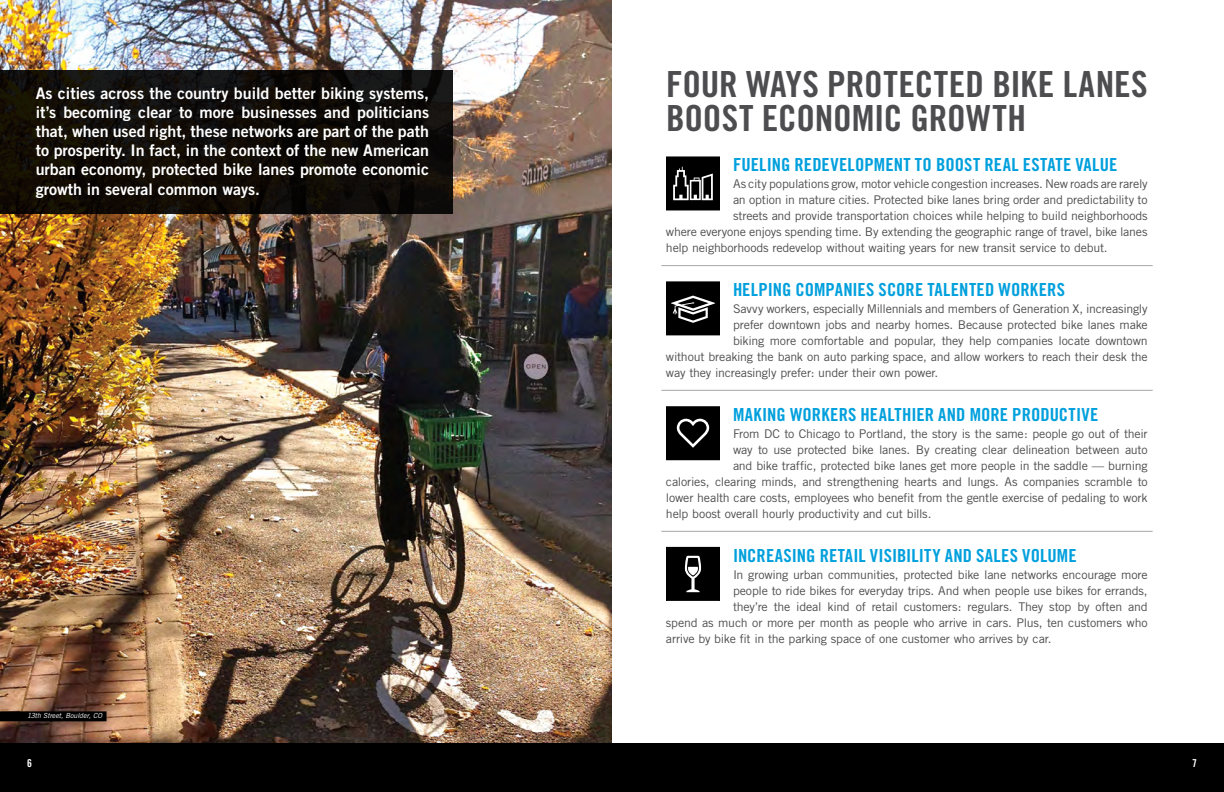
<style>
.page{position:relative;width:1224px;height:792px;background:#fff}
.page>*{position:absolute;margin:0;border:0;box-sizing:border-box;transform-origin:0 0}
.t1{font:36px/34px "Trade Gothic Bold Cond Twenty";color:#4d4d4f}
.t2{font:18px "Trade Gothic Bold Cond Twenty";letter-spacing:.01em;color:#00a0dd}
.t3{font:16px/19.2px "Trade Gothic Bold Two";color:#fff;text-align:justify}
.t4{font:12px "Trade Gothic";letter-spacing:-.015em;color:#4d4d4f;scale:1.04 1}
.t5{font:10.9px "Trade Gothic Bold Cond Twenty";color:#fff}
.t6{font:italic 7px "Trade Gothic";letter-spacing:-.005em;color:#fff}
</style>
<div class="page">
<div style="left:0;top:743px;width:1224px;height:49px;background:#000"></div>
<hr style="left:661px;top:265px;width:492px;height:1px;background:#a9a8a9">
<hr style="left:661px;top:390px;width:492px;height:1px;background:#a9a8a9">
<hr style="left:661px;top:531px;width:492px;height:1px;background:#a9a8a9">
<img style="left:0;top:0;width:612px;height:743px">
<div style="left:0;top:70px;width:453px;height:143px;background:linear-gradient(to bottom,#12100d,#0f0903)"></div>
<div style="left:666px;top:282px;width:54px;height:53px;background:#000"></div>
<div style="left:666px;top:281px;width:54px;height:54px;border:1px solid #000"></div>
<svg style="left:671px;top:296px;width:44px;height:27px"></svg>
<div style="left:666px;top:547px;width:54px;height:53px;background:#000"></div>
<div style="left:666px;top:547px;width:54px;height:54px;border:1px solid #000"></div>
<svg style="left:685px;top:556px;width:16px;height:36px"></svg>
<div style="left:666px;top:407px;width:54px;height:53px;background:#000"></div>
<div style="left:666px;top:406px;width:54px;height:54px;border:1px solid #000"></div>
<svg style="left:677px;top:419px;width:32px;height:29px"></svg>
<div style="left:666px;top:157px;width:54px;height:53px;background:#000"></div>
<div style="left:666px;top:156px;width:54px;height:54px;border:1px solid #000"></div>
<svg style="left:673px;top:167px;width:40px;height:33px"></svg>
<div style="left:0;top:711px;width:107px;height:10px;background:#000"></div>
<p class="t3" style="left:36px;top:83px;width:395px">As cities across the country build better biking systems, it’s becoming clear to more businesses and politicians that, when used right, these networks are part of the path to prosperity. In fact, in the context of the new American urban economy, protected bike lanes promote economic growth in several common ways.</p>
<p class="t6" style="left:27px;top:711px;width:77px">13th Street, Boulder, CO</p>
<h1 class="t1" style="left:666px;top:67px;width:483px">FOUR WAYS PROTECTED BIKE LANES<br>BOOST ECONOMIC GROWTH</h1>
<h2 class="t2" style="left:733px;top:153px;width:386px">FUELING REDEVELOPMENT TO BOOST REAL ESTATE VALUE</h2>
<p class="t4" style="left:733px;top:177px;width:400px">As city populations grow, motor vehicle congestion increases. New roads are rarely</p>
<p class="t4" style="left:733px;top:193px;width:400px">an option in mature cities. Protected bike lanes bring order and predictability to</p>
<p class="t4" style="left:733px;top:209px;width:400px">streets and provide transportation choices while helping to build neighborhoods</p>
<p class="t4" style="left:666px;top:225px;width:465px">where everyone enjoys spending time. By extending the geographic range of travel, bike lanes</p>
<p class="t4" style="left:666px;top:241px;width:426px">help neighborhoods redevelop without waiting years for new transit service to debut.</p>
<h2 class="t2" style="left:733px;top:278px;width:333px">HELPING COMPANIES SCORE TALENTED WORKERS</h2>
<p class="t4" style="left:733px;top:302px;width:400px">Savvy workers, especially Millennials and members of Generation X, increasingly</p>
<p class="t4" style="left:733px;top:318px;width:400px">prefer downtown jobs and nearby homes. Because protected bike lanes make</p>
<p class="t4" style="left:733px;top:334px;width:400px">biking more comfortable and popular, they help companies locate downtown</p>
<p class="t4" style="left:666px;top:350px;width:465px">without breaking the bank on auto parking space, and allow workers to reach their desk the</p>
<p class="t4" style="left:666px;top:366px;width:263px">way they increasingly prefer: under their own power.</p>
<h2 class="t2" style="left:733px;top:403px;width:367px">MAKING WORKERS HEALTHIER AND MORE PRODUCTIVE</h2>
<p class="t4" style="left:733px;top:427px;width:400px">From DC to Chicago to Portland, the story is the same: people go out of their</p>
<p class="t4" style="left:733px;top:443px;width:400px">way to use protected bike lanes. By creating clear delineation between auto</p>
<p class="t4" style="left:733px;top:459px;width:400px">and bike traffic, protected bike lanes get more people in the saddle — burning</p>
<p class="t4" style="left:666px;top:475px;width:465px">calories, clearing minds, and strengthening hearts and lungs. As companies scramble to</p>
<p class="t4" style="left:666px;top:491px;width:465px">lower health care costs, employees who benefit from the gentle exercise of pedaling to work</p>
<p class="t4" style="left:666px;top:507px;width:257px">help boost overall hourly productivity and cut bills.</p>
<h2 class="t2" style="left:733px;top:544px;width:345px">INCREASING RETAIL VISIBILITY AND SALES VOLUME</h2>
<p class="t4" style="left:733px;top:568px;width:400px">In growing urban communities, protected bike lane networks encourage more</p>
<p class="t4" style="left:733px;top:584px;width:400px">people to ride bikes for everyday trips. And when people use bikes for errands,</p>
<p class="t4" style="left:733px;top:600px;width:400px">they’re the ideal kind of retail customers: regulars. They stop by often and</p>
<p class="t4" style="left:666px;top:616px;width:465px">spend as much or more per month as people who arrive in cars. Plus, ten customers who</p>
<p class="t4" style="left:666px;top:632px;width:372px">arrive by bike fit in the parking space of one customer who arrives by car.</p>
<p class="t5" style="left:27px;top:757px;width:6px">6</p>
<p class="t5" style="left:1192px;top:757px;width:6px">7</p>
</div>
